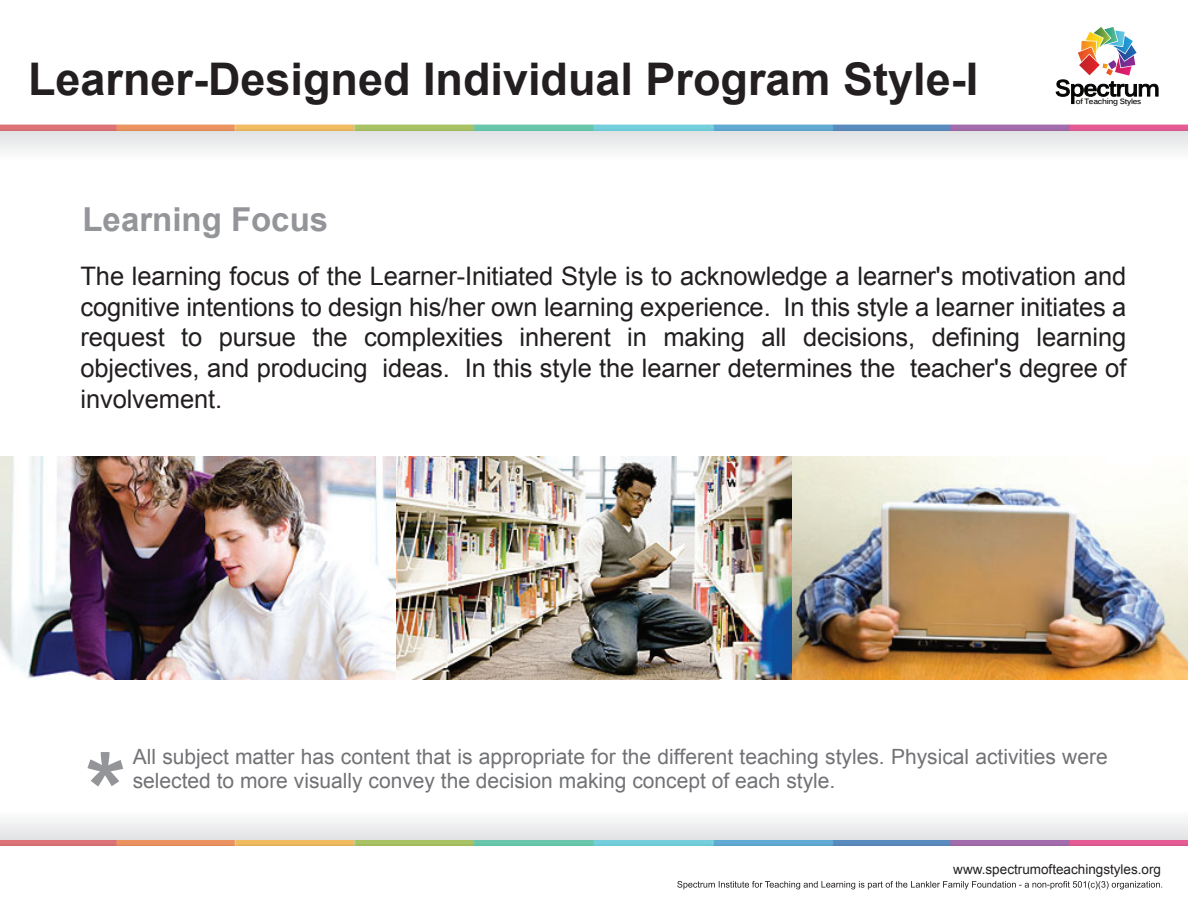
<style>
.page{position:relative;width:1188px;height:918px;background:#fff}
.page>*{position:absolute;margin:0;border:0;box-sizing:border-box;transform-origin:0 0}
.t1{font:700 45px "Arial";color:#231f20}
.t2{font:700 33px "Arial";color:#939598}
.t3{font:25.5px/30.6px "Arial";letter-spacing:-.005em;color:#231f20;text-align:justify}
.t4{font:21px/24px "Arial";color:#717275}
.t5{font:13.5px "Arial";color:#231f20}
.t6{font:700 7.65px "Kalinga";letter-spacing:-.035em;color:#050504}
</style>
<div class="page">
<svg style="left:677px;top:881px;width:485px;height:8px"></svg>
<svg style="left:1055px;top:27px;width:104px;height:77px"></svg>
<div style="left:0;top:131px;width:1188px;height:43px;background:linear-gradient(to bottom,#e3e4e6,#fff)"></div>
<img style="left:0;top:124px;width:1188px;height:7px">
<img style="left:0;top:839px;width:1188px;height:7px">
<div style="left:0;top:796px;width:1188px;height:43px;background:linear-gradient(to bottom,#fff,#e5e6e7)"></div>
<svg style="left:87px;top:752px;width:36px;height:35px"></svg>
<img style="left:0;top:457px;width:1188px;height:223px">
<h1 class="t1" style="left:28px;top:50px;width:952px">Learner-Designed Individual Program Style-I</h1>
<p class="t2" style="left:82px;top:198px;width:247px">Learning Focus</p>
<p class="t6" style="left:1076px;top:96px;width:67px">of Teaching Styles</p>
<p class="t3" style="left:80px;top:261px;width:1047px">The learning focus of the Learner-Initiated Style is to acknowledge a learner's motivation and cognitive intentions to design his/her own learning experience. In this style a learner initiates a request to pursue the complexities inherent in making all decisions, defining learning objectives, and producing ideas. In this style the learner determines the teacher's degree of involvement.</p>
<p class="t4" style="left:133px;top:745px;width:977px">All subject matter has content that is appropriate for the different teaching styles. Physical activities were selected to more visually convey the decision making concept of each style.</p>
<p class="t5" style="left:953px;top:860px;width:209px">www.spectrumofteachingstyles.org</p>
</div>
